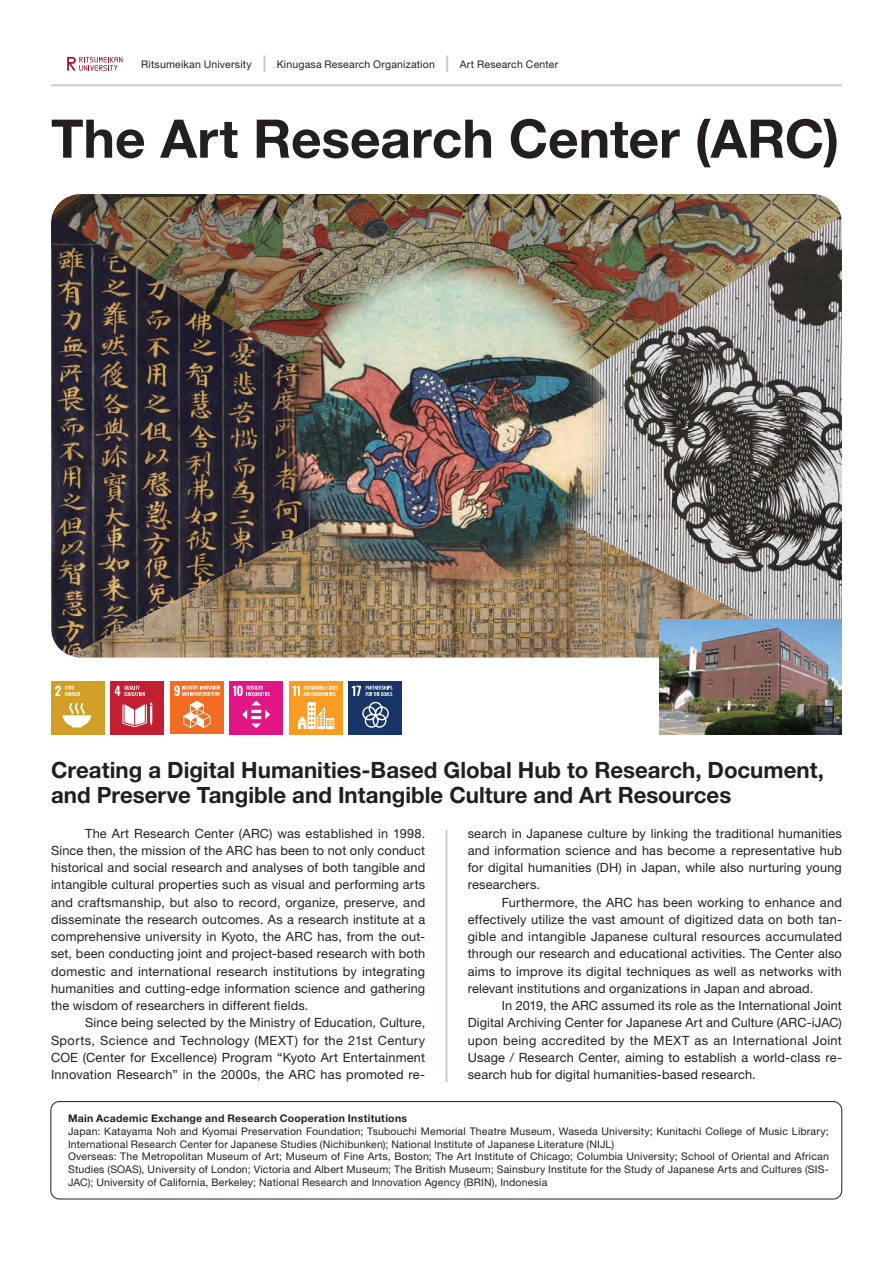
<style>
.page{position:relative;width:893px;height:1263px;background:#fff}
.page>*{position:absolute;margin:0;border:0;box-sizing:border-box;transform-origin:0 0}
.t1{font:700 53.25px "Helvetica Neue LT Pro";color:#231f20}
.t2{font:700 22.5px/25.5px "Helvetica Neue LT Pro";color:#231f20}
.t3{font:12.75px/17.2px "Helvetica Neue LT Pro";letter-spacing:.015em;color:#231f20;text-align:justify}
.t4{font:10.5px/12.8px "Helvetica Neue LT Pro";letter-spacing:.02em;color:#231f20}
.t5{font:700 10.5px "Helvetica Neue LT Pro";letter-spacing:.025em;color:#231f20}
.s1{font-family:"Futo Go B101 Pro";font-weight:700;font-size:16.5px;color:#c4ccd0}
</style>
<div class="page">
<div style="left:51px;top:1101px;width:791px;height:98px;border:1px solid #231f20;border-radius:9px"></div>
<img style="left:51px;top:216px;width:791px;height:440px">
<img style="left:71px;top:458px;width:751px;height:199px">
<img style="left:52px;top:194px;width:789px;height:264px">
<img style="left:282px;top:262px;width:329px;height:329px;border-radius:165px">
<img style="left:659px;top:619px;width:183px;height:115px">
<hr style="left:445px;top:830px;width:2px;height:252px;background:#c4ccd0">
<div style="left:51px;top:681px;width:53px;height:53px;background:#d19f28"></div>
<svg style="left:55px;top:686px;width:25px;height:10px"></svg>
<svg style="left:62px;top:703px;width:29px;height:24px"></svg>
<div style="left:111px;top:681px;width:53px;height:53px;background:#c21f32"></div>
<svg style="left:115px;top:686px;width:30px;height:10px"></svg>
<svg style="left:122px;top:702px;width:30px;height:25px"></svg>
<div style="left:170px;top:681px;width:53px;height:53px;background:#f36c24"></div>
<svg style="left:174px;top:686px;width:46px;height:42px"></svg>
<div style="left:230px;top:681px;width:53px;height:53px;background:#e11584"></div>
<svg style="left:233px;top:686px;width:37px;height:42px"></svg>
<div style="left:289px;top:681px;width:53px;height:53px;background:#f89c24"></div>
<svg style="left:292px;top:686px;width:46px;height:10px"></svg>
<svg style="left:298px;top:702px;width:36px;height:27px"></svg>
<div style="left:349px;top:681px;width:53px;height:53px;background:#183567"></div>
<svg style="left:352px;top:686px;width:40px;height:10px"></svg>
<svg style="left:362px;top:702px;width:27px;height:26px"></svg>
<hr style="left:51px;top:84px;width:791px;height:2px;background:#c4ccd0">
<svg style="left:67px;top:57px;width:55px;height:14px"></svg>
<p class="t4" style="left:141px;top:57px;width:419px">Ritsumeikan University <span class="s1">｜</span>Kinugasa Research Organization <span class="s1">｜</span>Art Research Center</p>
<h1 class="t1" style="left:51px;top:106px;width:790px">The Art Research Center (ARC)</h1>
<h2 class="t2" style="left:51px;top:757px;width:775px">Creating a Digital Humanities-Based Global Hub to Research, Document, and Preserve Tangible and Intangible Culture and Art Resources</h2>
<p class="t3" style="left:51px;top:824px;width:376px;text-indent:34px">The Art Research Center (ARC) was established in 1998.<br>Since then, the mission of the ARC has been to not only conduct historical and social research and analyses of both tangible and intangible cultural properties such as visual and performing arts and craftsmanship, but also to record, organize, preserve, and disseminate the research outcomes. As a research institute at a comprehensive university in Kyoto, the ARC has, from the out&shy;set, been conducting joint and project-based research with both domestic and international research institutions by integrating humanities and cutting-edge information science and gathering the wisdom of researchers in different fields.</p>
<p class="t3" style="left:51px;top:1014px;width:376px;text-indent:34px">Since being selected by the Ministry of Education, Culture, Sports, Science and Technology (MEXT) for the 21st Century COE (Center for Excellence) Program “Kyoto Art Entertainment Innovation Research” in the 2000s, the ARC has promoted re-</p>
<p class="t3" style="left:468px;top:824px;width:376px">search in Japanese culture by linking the traditional humanities and information science and has become a representative hub for digital humanities (DH) in Japan, while also nurturing young researchers.</p>
<p class="t3" style="left:468px;top:893px;width:376px;text-indent:34px">Furthermore, the ARC has been working to enhance and effectively utilize the vast amount of digitized data on both tan&shy;gible and intangible Japanese cultural resources accumulated through our research and educational activities. The Center also aims to improve its digital techniques as well as networks with relevant institutions and organizations in Japan and abroad.</p>
<p class="t3" style="left:468px;top:997px;width:376px;text-indent:34px">In 2019, the ARC assumed its role as the International Joint Digital Archiving Center for Japanese Art and Culture (ARC-iJAC) upon being accredited by the MEXT as an International Joint Usage / Research Center, aiming to establish a world-class re&shy;search hub for digital humanities-based research.</p>
<p class="t5" style="left:68px;top:1112px;width:341px">Main Academic Exchange and Research Cooperation Institutions</p>
<p class="t4" style="left:68px;top:1125px;width:762px">Japan: Katayama Noh and Kyomai Preservation Foundation; Tsubouchi Memorial Theatre Museum, Waseda University; Kunitachi College of Music Library; International Research Center for Japanese Studies (Nichibunken); National Institute of Japanese Literature (NIJL)<br>Overseas: The Metropolitan Museum of Art; Museum of Fine Arts, Boston; The Art Institute of Chicago; Columbia University; School of Oriental and African Studies (SOAS), University of London; Victoria and Albert Museum; The British Museum; Sainsbury Institute for the Study of Japanese Arts and Cultures (SIS-JAC); University of California, Berkeley; National Research and Innovation Agency (BRIN), Indonesia</p>
</div>
